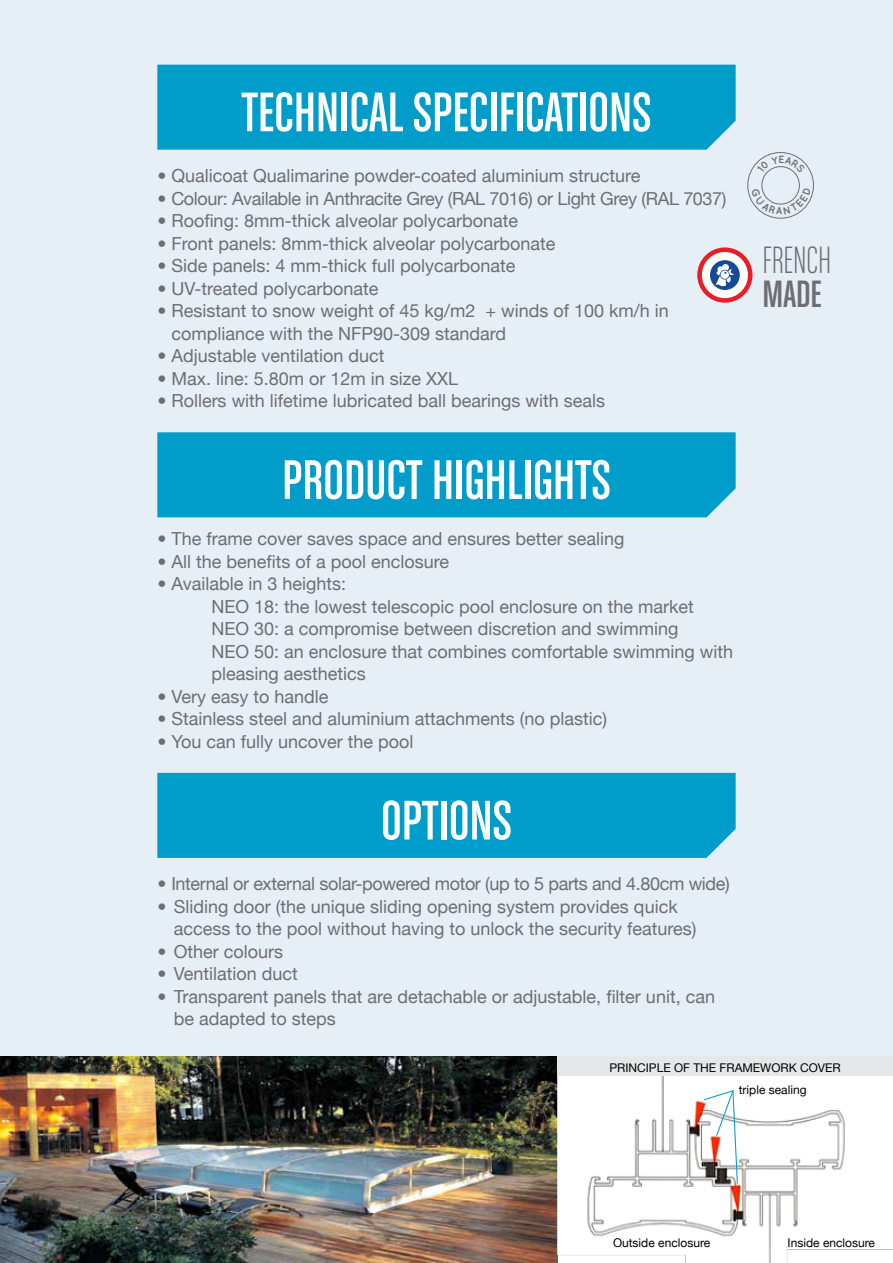
<style>
.page{position:relative;width:893px;height:1263px;background:#fff}
.page>*{position:absolute;margin:0;border:0;box-sizing:border-box;transform-origin:0 0}
.t1{font:59.25px "Chalet Comprime Cologne Sixty";color:#fff}
.t2{font:40.5px "Chalet Comprime Milan Eighty";color:#6d6e71}
.t3{font:40.5px "Chalet Comprime Cologne Eighty";color:#6d6e71}
.t4{font:18px/22.5px "Helvetica Neue";color:#6d6e71}
.t5{font:18px "Helvetica Neue";letter-spacing:-.02em;color:#6d6e71}
.t6{font:12px "Helvetica Neue";color:#000}
</style>
<div class="page">
<div style="left:0;top:0;width:893px;height:1056px;background:#e7eff6"></div>
<img style="left:0;top:1056px;width:893px;height:207px">
<div style="left:157px;top:65px;width:579px;height:85px;background:#009dca"></div>
<div style="left:157px;top:773px;width:579px;height:85px;background:#009dca"></div>
<div style="left:157px;top:432px;width:579px;height:85px;background:#009dca"></div>
<svg style="left:703px;top:1089px;width:35px;height:95px"></svg>
<div style="left:557px;top:1056px;width:336px;height:20px;background:#e6e7e8"></div>
<svg style="left:697px;top:247px;width:55px;height:56px"></svg>
<div style="left:702px;top:252px;width:46px;height:46px;background:#fff;border-radius:50%"></div>
<div style="left:710px;top:260px;width:30px;height:30px;background:#164a99;border-radius:50%"></div>
<svg style="left:715px;top:264px;width:19px;height:23px"></svg>
<div style="left:762px;top:166px;width:38px;height:38px;border:1px solid #6d6e71;border-radius:50%"></div>
<div style="left:747px;top:152px;width:67px;height:66px;border:1px solid #6d6e71;border-radius:50%"></div>
<svg style="left:757px;top:156px;width:48px;height:17px"></svg>
<svg style="left:751px;top:188px;width:60px;height:27px"></svg>
<h1 class="t1" style="left:241px;top:79px;width:411px">TECHNICAL SPECIFICATIONS</h1>
<p class="t4" style="left:157px;top:164px;width:485px">• Qualicoat Qualimarine powder-coated aluminium structure</p>
<p class="t5" style="left:157px;top:188px;width:571px">• Colour: Available in Anthracite Grey (RAL 7016) or Light Grey (RAL 7037)</p>
<p class="t4" style="left:157px;top:209px;width:362px">• Roofing: 8mm-thick alveolar polycarbonate</p>
<p class="t4" style="left:157px;top:232px;width:400px">• Front panels: 8mm-thick alveolar polycarbonate</p>
<p class="t4" style="left:157px;top:254px;width:360px">• Side panels: 4 mm-thick full polycarbonate</p>
<p class="t4" style="left:157px;top:277px;width:223px">• UV-treated polycarbonate</p>
<p class="t4" style="left:171px;top:299px;width:499px;text-indent:-14px">• Resistant to snow weight of 45 kg/m2 + winds of 100 km/h in compliance with the NFP90-309 standard</p>
<p class="t4" style="left:157px;top:344px;width:229px">• Adjustable ventilation duct</p>
<p class="t4" style="left:157px;top:367px;width:302px">• Max. line: 5.80m or 12m in size XXL</p>
<p class="t4" style="left:157px;top:389px;width:449px">• Rollers with lifetime lubricated ball bearings with seals</p>
<h1 class="t1" style="left:282px;top:447px;width:330px">PRODUCT HIGHLIGHTS</h1>
<p class="t4" style="left:157px;top:527px;width:469px">• The frame cover saves space and ensures better sealing</p>
<p class="t4" style="left:157px;top:550px;width:293px">• All the benefits of a pool enclosure</p>
<p class="t4" style="left:211px;top:572px;width:523px;text-indent:-54px">• Available in 3 heights:<br>NEO 18: the lowest telescopic pool enclosure on the market NEO 30: a compromise between discretion and swimming<br>NEO 50: an enclosure that combines comfortable swimming with pleasing aesthetics</p>
<p class="t4" style="left:157px;top:685px;width:173px">• Very easy to handle</p>
<p class="t4" style="left:157px;top:707px;width:451px">• Stainless steel and aluminium attachments (no plastic)</p>
<p class="t4" style="left:157px;top:730px;width:258px">• You can fully uncover the pool</p>
<h1 class="t1" style="left:381px;top:788px;width:132px">OPTIONS</h1>
<p class="t5" style="left:157px;top:873px;width:574px">• Internal or external solar-powered motor (up to 5 parts and 4.80cm wide)</p>
<p class="t4" style="left:174px;top:895px;width:524px;text-indent:-17px">• Sliding door (the unique sliding opening system provides quick access to the pool without having to unlock the security features)</p>
<p class="t4" style="left:157px;top:940px;width:127px">• Other colours</p>
<p class="t4" style="left:157px;top:962px;width:142px">• Ventilation duct</p>
<p class="t4" style="left:174px;top:985px;width:543px;text-indent:-17px">• Transparent panels that are detachable or adjustable, filter unit, can be adapted to steps</p>
<h2 class="t2" style="left:762px;top:238px;width:12px">FRENCH</h2>
<h2 class="t3" style="left:762px;top:271px;width:61px">MADE</h2>
<p class="t6" style="left:609px;top:1060px;width:233px">PRINCIPLE OF THE FRAMEWORK COVER</p>
<p class="t6" style="left:739px;top:1083px;width:69px">triple sealing</p>
<p class="t6" style="left:613px;top:1236px;width:99px">Outside enclosure</p>
<p class="t6" style="left:788px;top:1236px;width:89px">Inside enclosure</p>
</div>
